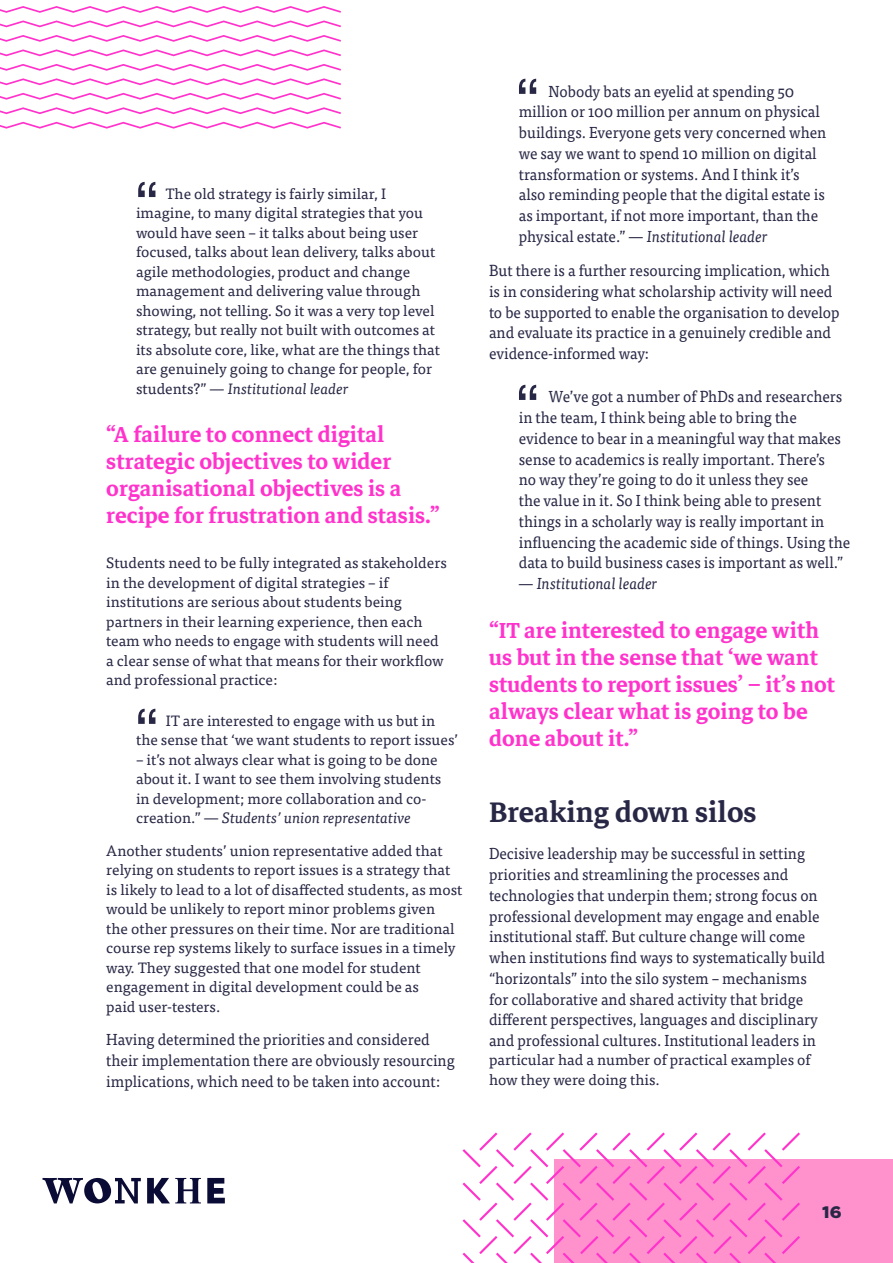
<style>
.page{position:relative;width:893px;height:1263px;background:#fff}
.page>*{position:absolute;margin:0;border:0;box-sizing:border-box;transform-origin:0 0}
.t1{font:600 39px "Markazi Text";color:#282846}
.t2{font:600 30px/27px "Markazi Text";color:#f3c}
.t3{font:700 16.5px "Caslons Egyptian";color:#282846}
.t4{font:15.9px/20.7px "Tisa Pro";color:#282846;scale:.94 1}
.t5{font:italic 15.9px "Tisa Pro";color:#282846;scale:.94 1}
.t6{font:15px/19.5px "Tisa Pro";color:#282846}
.s1{font-style:italic}
</style>
<div class="page">
<svg style="left:43px;top:1178px;width:182px;height:25px"></svg>
<div style="left:555px;top:1159px;width:338px;height:104px;background:#ff91cc"></div>
<svg style="left:462px;top:1132px;width:338px;height:131px"></svg>
<svg style="left:0;top:6px;width:341px;height:123px"></svg>
<svg style="left:138px;top:182px;width:17px;height:15px"></svg>
<svg style="left:138px;top:709px;width:17px;height:15px"></svg>
<svg style="left:519px;top:385px;width:17px;height:15px"></svg>
<svg style="left:519px;top:79px;width:17px;height:15px"></svg>
<p class="t6" style="left:136px;top:183px;width:305px;text-indent:30px">The old strategy is fairly similar, I imagine, to many digital strategies that you would have seen – it talks about being user focused, talks about lean delivery, talks about agile methodologies, product and change management and delivering value through showing, not telling. So it was a very top level strategy, but really not built with outcomes at its absolute core, like, what are the things that are genuinely going to change for people, for students?” <span class="s1">— Institutional leader</span></p>
<h2 class="t2" style="left:106px;top:423px;width:335px">“A failure to connect digital strategic objectives to wider organisational objectives is a recipe for frustration and stasis.”</h2>
<p class="t6" style="left:106px;top:552px;width:342px">Students need to be fully integrated as stakeholders in the development of digital strategies – if institutions are serious about students being partners in their learning experience, then each team who needs to engage with students will need a clear sense of what that means for their workflow and professional practice:</p>
<p class="t6" style="left:136px;top:710px;width:324px;text-align:center">IT are interested to engage with us but in<br>the sense that ‘we want students to report issues’</p>
<p class="t6" style="left:136px;top:749px;width:307px">– it’s not always clear what is going to be done about it. I want to see them involving students in development; more collaboration and co&shy;creation.” <span class="s1">— Students’ union representative</span></p>
<p class="t6" style="left:106px;top:840px;width:358px">Another students’ union representative added that relying on students to report issues is a strategy that is likely to lead to a lot of disaffected students, as most would be unlikely to report minor problems given<br>the other pressures on their time. Nor are traditional course rep systems likely to surface issues in a timely way. They suggested that one model for student engagement in digital development could be as<br>paid user-testers.</p>
<p class="t4" style="left:106px;top:1028px;width:372px">Having determined the priorities and considered their implementation there are obviously resourcing implications, which need to be taken into account:</p>
<p class="t4" style="left:519px;top:80px;width:329px;text-indent:30px">Nobody bats an eyelid at spending 50 million or 100 million per annum on physical buildings. Everyone gets very concerned when we say we want to spend 10 million on digital transformation or systems. And I think it’s also reminding people that the digital estate is as important, if not more important, than the physical estate.” <span class="s1">— Institutional leader</span></p>
<p class="t4" style="left:489px;top:259px;width:374px">But there is a further resourcing implication, which is in considering what scholarship activity will need to be supported to enable the organisation to develop and evaluate its practice in a genuinely credible and evidence-informed way:</p>
<p class="t4" style="left:519px;top:385px;width:354px;text-indent:30px">We’ve got a number of PhDs and researchers in the team, I think being able to bring the evidence to bear in a meaningful way that makes sense to academics is really important. There’s<br>no way they’re going to do it unless they see<br>the value in it. So I think being able to present things in a scholarly way is really important in influencing the academic side of things. Using the data to build business cases is important as well.”</p>
<p class="t5" style="left:519px;top:572px;width:149px">— Institutional leader</p>
<h2 class="t2" style="left:489px;top:619px;width:348px">“IT are interested to engage with us but in the sense that ‘we want students to report issues’ – it’s not always clear what is going to be done about it.”</h2>
<h1 class="t1" style="left:489px;top:789px;width:269px">Breaking down silos</h1>
<p class="t4" style="left:489px;top:842px;width:359px">Decisive leadership may be successful in setting priorities and streamlining the processes and technologies that underpin them; strong focus on professional development may engage and enable institutional staff. But culture change will come when institutions find ways to systematically build “horizontals” into the silo system – mechanisms for collaborative and shared activity that bridge different perspectives, languages and disciplinary and professional cultures. Institutional leaders in</p>
<p class="t6" style="left:489px;top:1049px;width:323px">particular had a number of practical examples of how they were doing this.</p>
<p class="t3" style="left:822px;top:1201px;width:21px">16</p>
</div>
